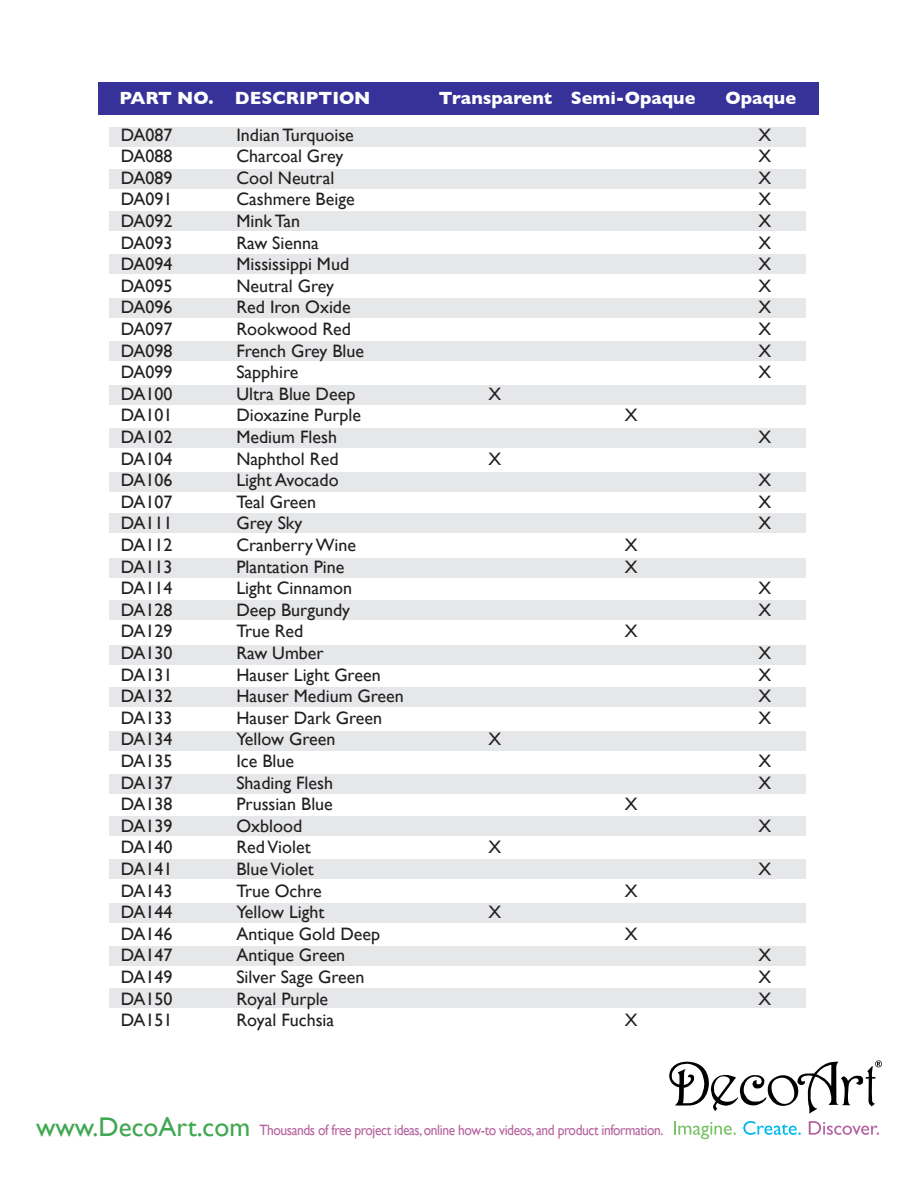
<style>
.page{position:relative;width:918px;height:1188px;background:#fff}
.page>*{position:absolute;margin:0;border:0;box-sizing:border-box;transform-origin:0 0}
.t1{font:18px "Gill Sans";color:#231f20}
.t2{font:700 18px "Gill Sans";color:#fff}
.t3{font:15px "Gill Sans";letter-spacing:-.03em;color:#b6629f;scale:.9 1}
.s1{font-size:27px;color:#40a851}
</style>
<div class="page">
<svg style="left:669px;top:1060px;width:213px;height:54px"></svg>
<svg style="left:674px;top:1121px;width:62px;height:18px"></svg>
<svg style="left:743px;top:1121px;width:58px;height:14px"></svg>
<svg style="left:809px;top:1121px;width:70px;height:14px"></svg>
<div style="left:110px;top:860px;width:696px;height:19px;background:#e6e7e9"></div>
<div style="left:110px;top:903px;width:696px;height:20px;background:#e6e7e9"></div>
<div style="left:110px;top:946px;width:696px;height:20px;background:#e6e7e9"></div>
<div style="left:110px;top:988px;width:696px;height:20px;background:#e6e7e9"></div>
<div style="left:110px;top:127px;width:696px;height:20px;background:#e6e7e9"></div>
<div style="left:110px;top:169px;width:696px;height:20px;background:#e6e7e9"></div>
<div style="left:110px;top:211px;width:696px;height:19px;background:#e6e7e9"></div>
<div style="left:110px;top:254px;width:696px;height:20px;background:#e6e7e9"></div>
<div style="left:110px;top:298px;width:696px;height:19px;background:#e6e7e9"></div>
<div style="left:110px;top:688px;width:696px;height:19px;background:#e6e7e9"></div>
<div style="left:110px;top:731px;width:696px;height:20px;background:#e6e7e9"></div>
<div style="left:110px;top:774px;width:696px;height:20px;background:#e6e7e9"></div>
<div style="left:110px;top:816px;width:696px;height:20px;background:#e6e7e9"></div>
<div style="left:110px;top:341px;width:696px;height:20px;background:#e6e7e9"></div>
<div style="left:110px;top:385px;width:696px;height:19px;background:#e6e7e9"></div>
<div style="left:110px;top:428px;width:696px;height:20px;background:#e6e7e9"></div>
<div style="left:110px;top:472px;width:696px;height:19px;background:#e6e7e9"></div>
<div style="left:110px;top:514px;width:696px;height:19px;background:#e6e7e9"></div>
<div style="left:110px;top:559px;width:696px;height:19px;background:#e6e7e9"></div>
<div style="left:110px;top:601px;width:696px;height:19px;background:#e6e7e9"></div>
<div style="left:110px;top:646px;width:696px;height:19px;background:#e6e7e9"></div>
<div style="left:98px;top:82px;width:721px;height:33px;background:#373299"></div>
<p class="t2" style="left:119px;top:88px;width:253px">PART NO. DESCRIPTION</p>
<p class="t2" style="left:439px;top:88px;width:258px">Transparent Semi-Opaque</p>
<p class="t2" style="left:725px;top:88px;width:72px">Opaque</p>
<p class="t1" style="left:121px;top:124px;width:53px">DA087</p>
<p class="t1" style="left:236px;top:124px;width:119px">Indian Turquoise</p>
<p class="t1" style="left:758px;top:124px;width:14px">X</p>
<p class="t1" style="left:121px;top:146px;width:53px">DA088</p>
<p class="t1" style="left:236px;top:146px;width:108px">Charcoal Grey</p>
<p class="t1" style="left:758px;top:146px;width:14px">X</p>
<p class="t1" style="left:121px;top:167px;width:53px">DA089</p>
<p class="t1" style="left:236px;top:167px;width:99px">Cool Neutral</p>
<p class="t1" style="left:758px;top:167px;width:14px">X</p>
<p class="t1" style="left:121px;top:189px;width:53px">DA091</p>
<p class="t1" style="left:236px;top:189px;width:120px">Cashmere Beige</p>
<p class="t1" style="left:758px;top:189px;width:14px">X</p>
<p class="t1" style="left:121px;top:210px;width:53px">DA092</p>
<p class="t1" style="left:236px;top:210px;width:65px">Mink Tan</p>
<p class="t1" style="left:758px;top:210px;width:14px">X</p>
<p class="t1" style="left:121px;top:232px;width:53px">DA093</p>
<p class="t1" style="left:236px;top:232px;width:84px">Raw Sienna</p>
<p class="t1" style="left:758px;top:232px;width:14px">X</p>
<p class="t1" style="left:121px;top:254px;width:53px">DA094</p>
<p class="t1" style="left:236px;top:254px;width:114px">Mississippi Mud</p>
<p class="t1" style="left:758px;top:254px;width:14px">X</p>
<p class="t1" style="left:121px;top:275px;width:53px">DA095</p>
<p class="t1" style="left:236px;top:275px;width:99px">Neutral Grey</p>
<p class="t1" style="left:758px;top:275px;width:14px">X</p>
<p class="t1" style="left:121px;top:297px;width:53px">DA096</p>
<p class="t1" style="left:236px;top:297px;width:116px">Red Iron Oxide</p>
<p class="t1" style="left:758px;top:297px;width:14px">X</p>
<p class="t1" style="left:121px;top:318px;width:53px">DA097</p>
<p class="t1" style="left:236px;top:318px;width:116px">Rookwood Red</p>
<p class="t1" style="left:758px;top:318px;width:14px">X</p>
<p class="t1" style="left:121px;top:340px;width:53px">DA098</p>
<p class="t1" style="left:236px;top:340px;width:129px">French Grey Blue</p>
<p class="t1" style="left:758px;top:340px;width:14px">X</p>
<p class="t1" style="left:121px;top:362px;width:53px">DA099</p>
<p class="t1" style="left:236px;top:362px;width:64px">Sapphire</p>
<p class="t1" style="left:758px;top:362px;width:14px">X</p>
<p class="t1" style="left:121px;top:383px;width:53px">DA100</p>
<p class="t1" style="left:236px;top:383px;width:120px">Ultra Blue Deep</p>
<p class="t1" style="left:488px;top:383px;width:14px">X</p>
<p class="t1" style="left:121px;top:405px;width:53px">DA101</p>
<p class="t1" style="left:236px;top:405px;width:126px">Dioxazine Purple</p>
<p class="t1" style="left:625px;top:405px;width:14px">X</p>
<p class="t1" style="left:121px;top:426px;width:53px">DA102</p>
<p class="t1" style="left:236px;top:426px;width:102px">Medium Flesh</p>
<p class="t1" style="left:758px;top:426px;width:14px">X</p>
<p class="t1" style="left:121px;top:448px;width:53px">DA104</p>
<p class="t1" style="left:236px;top:448px;width:104px">Naphthol Red</p>
<p class="t1" style="left:488px;top:448px;width:14px">X</p>
<p class="t1" style="left:121px;top:470px;width:53px">DA106</p>
<p class="t1" style="left:236px;top:470px;width:104px">Light Avocado</p>
<p class="t1" style="left:758px;top:470px;width:14px">X</p>
<p class="t1" style="left:121px;top:491px;width:53px">DA107</p>
<p class="t1" style="left:236px;top:491px;width:81px">Teal Green</p>
<p class="t1" style="left:758px;top:491px;width:14px">X</p>
<p class="t1" style="left:121px;top:513px;width:53px">DA111</p>
<p class="t1" style="left:236px;top:513px;width:68px">Grey Sky</p>
<p class="t1" style="left:758px;top:513px;width:14px">X</p>
<p class="t1" style="left:121px;top:534px;width:53px">DA112</p>
<p class="t1" style="left:236px;top:534px;width:121px">Cranberry Wine</p>
<p class="t1" style="left:625px;top:534px;width:14px">X</p>
<p class="t1" style="left:121px;top:556px;width:53px">DA113</p>
<p class="t1" style="left:236px;top:556px;width:110px">Plantation Pine</p>
<p class="t1" style="left:625px;top:556px;width:14px">X</p>
<p class="t1" style="left:121px;top:578px;width:53px">DA114</p>
<p class="t1" style="left:236px;top:578px;width:117px">Light Cinnamon</p>
<p class="t1" style="left:758px;top:578px;width:14px">X</p>
<p class="t1" style="left:121px;top:599px;width:53px">DA128</p>
<p class="t1" style="left:236px;top:599px;width:115px">Deep Burgundy</p>
<p class="t1" style="left:758px;top:599px;width:14px">X</p>
<p class="t1" style="left:121px;top:621px;width:53px">DA129</p>
<p class="t1" style="left:236px;top:621px;width:69px">True Red</p>
<p class="t1" style="left:625px;top:621px;width:14px">X</p>
<p class="t1" style="left:121px;top:642px;width:53px">DA130</p>
<p class="t1" style="left:236px;top:642px;width:89px">Raw Umber</p>
<p class="t1" style="left:758px;top:642px;width:14px">X</p>
<p class="t1" style="left:121px;top:664px;width:53px">DA131</p>
<p class="t1" style="left:236px;top:664px;width:146px">Hauser Light Green</p>
<p class="t1" style="left:758px;top:664px;width:14px">X</p>
<p class="t1" style="left:121px;top:686px;width:53px">DA132</p>
<p class="t1" style="left:236px;top:686px;width:169px">Hauser Medium Green</p>
<p class="t1" style="left:758px;top:686px;width:14px">X</p>
<p class="t1" style="left:121px;top:707px;width:53px">DA133</p>
<p class="t1" style="left:236px;top:707px;width:147px">Hauser Dark Green</p>
<p class="t1" style="left:758px;top:707px;width:14px">X</p>
<p class="t1" style="left:121px;top:729px;width:53px">DA134</p>
<p class="t1" style="left:236px;top:729px;width:101px">Yellow Green</p>
<p class="t1" style="left:488px;top:729px;width:14px">X</p>
<p class="t1" style="left:121px;top:750px;width:53px">DA135</p>
<p class="t1" style="left:236px;top:750px;width:59px">Ice Blue</p>
<p class="t1" style="left:758px;top:750px;width:14px">X</p>
<p class="t1" style="left:121px;top:772px;width:53px">DA137</p>
<p class="t1" style="left:236px;top:772px;width:98px">Shading Flesh</p>
<p class="t1" style="left:758px;top:772px;width:14px">X</p>
<p class="t1" style="left:121px;top:794px;width:53px">DA138</p>
<p class="t1" style="left:236px;top:794px;width:98px">Prussian Blue</p>
<p class="t1" style="left:625px;top:794px;width:14px">X</p>
<p class="t1" style="left:121px;top:815px;width:53px">DA139</p>
<p class="t1" style="left:236px;top:815px;width:67px">Oxblood</p>
<p class="t1" style="left:758px;top:815px;width:14px">X</p>
<p class="t1" style="left:121px;top:837px;width:53px">DA140</p>
<p class="t1" style="left:236px;top:837px;width:76px">Red Violet</p>
<p class="t1" style="left:488px;top:837px;width:14px">X</p>
<p class="t1" style="left:121px;top:858px;width:53px">DA141</p>
<p class="t1" style="left:236px;top:858px;width:79px">Blue Violet</p>
<p class="t1" style="left:758px;top:858px;width:14px">X</p>
<p class="t1" style="left:121px;top:880px;width:53px">DA143</p>
<p class="t1" style="left:236px;top:880px;width:87px">True Ochre</p>
<p class="t1" style="left:625px;top:880px;width:14px">X</p>
<p class="t1" style="left:121px;top:902px;width:53px">DA144</p>
<p class="t1" style="left:236px;top:902px;width:90px">Yellow Light</p>
<p class="t1" style="left:488px;top:902px;width:14px">X</p>
<p class="t1" style="left:121px;top:923px;width:53px">DA146</p>
<p class="t1" style="left:236px;top:923px;width:145px">Antique Gold Deep</p>
<p class="t1" style="left:625px;top:923px;width:14px">X</p>
<p class="t1" style="left:121px;top:945px;width:53px">DA147</p>
<p class="t1" style="left:236px;top:945px;width:110px">Antique Green</p>
<p class="t1" style="left:758px;top:945px;width:14px">X</p>
<p class="t1" style="left:121px;top:966px;width:53px">DA149</p>
<p class="t1" style="left:236px;top:966px;width:129px">Silver Sage Green</p>
<p class="t1" style="left:758px;top:966px;width:14px">X</p>
<p class="t1" style="left:121px;top:988px;width:53px">DA150</p>
<p class="t1" style="left:236px;top:988px;width:93px">Royal Purple</p>
<p class="t1" style="left:758px;top:988px;width:14px">X</p>
<p class="t1" style="left:121px;top:1010px;width:53px">DA151</p>
<p class="t1" style="left:236px;top:1010px;width:99px">Royal Fuchsia</p>
<p class="t1" style="left:625px;top:1010px;width:14px">X</p>
<p class="t3" style="left:36px;top:1121px;width:699px"><span class="s1">www.DecoArt.com</span> Thousands of free project ideas, online how-to videos, and product information.</p>
</div>
